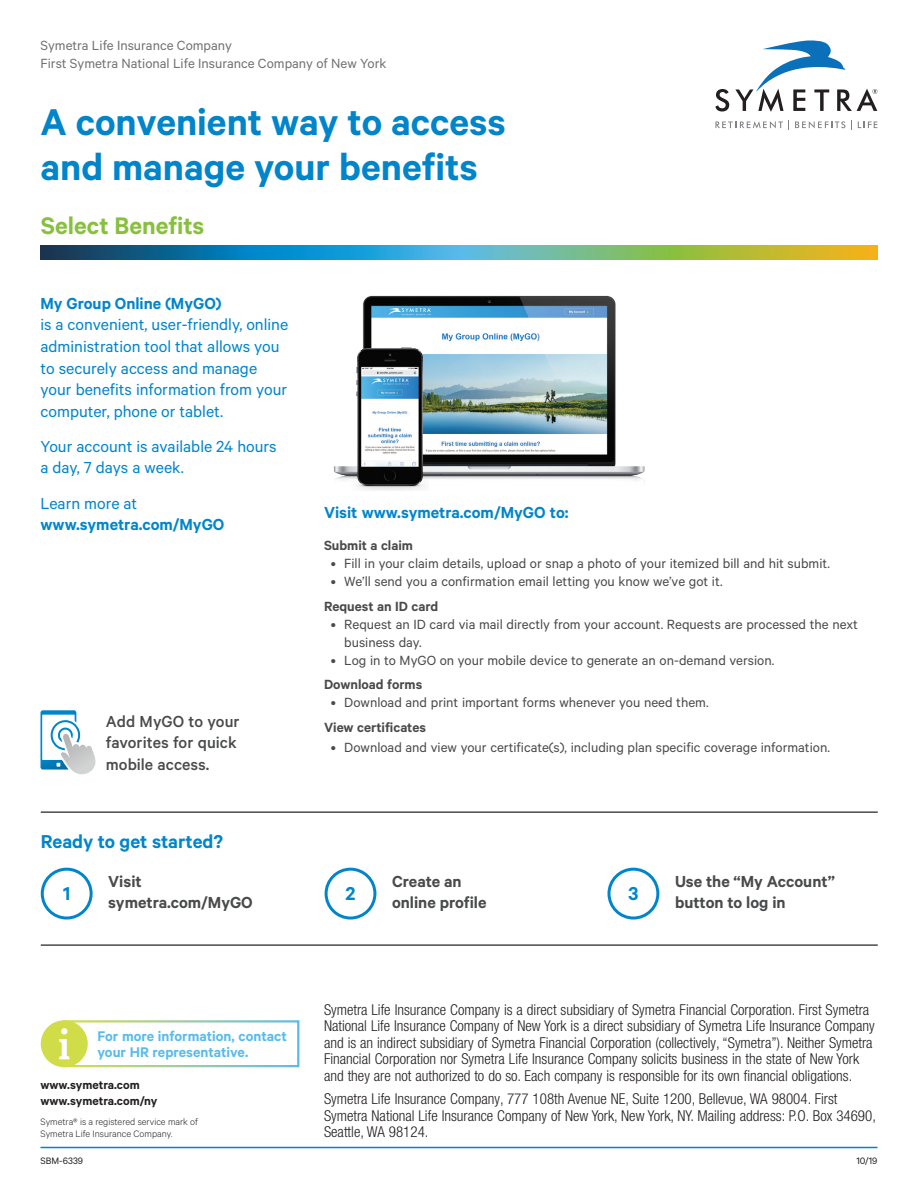
<style>
.page{position:relative;width:918px;height:1188px;background:#fff}
.page>*{position:absolute;margin:0;border:0;box-sizing:border-box;transform-origin:0 0}
.Header1_1P{font:600 42px/45px "Calibre";color:#0085cb}
.t1{font:600 27px "Calibre";color:#87bf3f}
.t2{font:600 21px "Calibre";color:#0085cb}
.Sidebar_1P{font:18px/21.6px "Calibre";color:#0085cb}
.t3{font:600 18px/21.6px "Calibre";color:#494a4b}
.BodyBullets{font:500 18px/21.6px "Calibre";color:#494a4b}
.Sidebar_1P-2{font:600 18px/21.6px "Calibre";color:#0085cb}
.Subhead1{font:600 18px "Calibre";color:#0085cb}
.t4{font:600 15.75px/16.5px "Calibre";color:#59bbea}
.Disclosures{font:300 condensed 15px/16.5px "Helvetica Neue LT Pro";color:#231f20}
.t5{font:15px/18px "Calibre";color:#494a4b}
.t6{font:15px "Calibre";color:#717275}
.Subhead2{font:600 15px "Calibre";color:#494a4b}
.t7{font:600 13.5px "Calibre";color:#231f20}
.t8{font:300 10.5px/12.6px "Calibre";color:#231f20}
.t9{font:10.5px "Calibre";color:#231f20}
.s1{font-weight:600}
.s2{font-weight:400}
</style>
<div class="page">
<hr style="left:40px;top:1147px;width:838px;height:1px;background:#0085cb">
<img style="left:334px;top:295px;width:311px;height:185px">
<img style="left:352px;top:345px;width:76px;height:145px">
<svg style="left:40px;top:246px;width:838px;height:13px;background:#589b89"></svg>
<svg style="left:715px;top:120px;width:74px;height:9px"></svg>
<svg style="left:795px;top:121px;width:50px;height:7px"></svg>
<svg style="left:858px;top:121px;width:19px;height:7px"></svg>
<svg style="left:715px;top:89px;width:14px;height:22px"></svg>
<svg style="left:735px;top:40px;width:142px;height:72px"></svg>
<div style="left:41px;top:868px;width:52px;height:52px;border:3px solid #0085cb;border-radius:50%"></div>
<div style="left:325px;top:868px;width:51px;height:52px;border:3px solid #0085cb;border-radius:50%"></div>
<div style="left:608px;top:868px;width:51px;height:52px;border:3px solid #0085cb;border-radius:50%"></div>
<hr style="left:41px;top:811px;width:837px;height:2px;background:#494a4b">
<hr style="left:41px;top:944px;width:837px;height:2px;background:#494a4b">
<div style="left:63px;top:1020px;width:236px;height:47px;border:2px solid #fff"></div>
<div style="left:41px;top:1020px;width:47px;height:47px;background:#d0dd48;border-radius:50%"></div>
<svg style="left:59px;top:1028px;width:10px;height:31px"></svg>
<svg style="left:40px;top:710px;width:56px;height:65px"></svg>
<p class="t6" style="left:40px;top:37px;width:193px">Symetra Life Insurance Company</p>
<p class="t6" style="left:40px;top:55px;width:348px">First Symetra National Life Insurance Company of New York</p>
<p class="Header1_1P" style="left:40px;top:98px;width:467px">A convenient way to access and manage your benefits</p>
<p class="t1" style="left:41px;top:210px;width:165px">Select Benefits</p>
<p class="Sidebar_1P" style="left:40px;top:292px;width:249px"><span class="s1">My Group Online (MyGO)<br></span>is a convenient, user-friendly, online administration tool that allows you to securely access and manage your benefits information from your computer, phone or tablet.</p>
<p class="Sidebar_1P" style="left:40px;top:435px;width:238px">Your account is available 24 hours a day, 7 days a week.</p>
<p class="Sidebar_1P-2" style="left:40px;top:492px;width:185px"><span class="s2">Learn more at </span>www.symetra.com/MyGO</p>
<p class="BodyBullets" style="left:106px;top:710px;width:135px">Add MyGO to your favorites for quick mobile access.</p>
<p class="t2" style="left:41px;top:829px;width:184px">Ready to get started?</p>
<p class="t2" style="left:63px;top:881px;width:9px">1</p>
<p class="t3" style="left:108px;top:870px;width:146px">Visit symetra.com/MyGO</p>
<p class="Subhead1" style="left:324px;top:502px;width:246px">Visit www.symetra.com/MyGO to:</p>
<p class="Subhead2" style="left:324px;top:536px;width:91px">Submit a claim</p>
<p class="t5" style="left:331px;top:554px;width:501px">• Fill in your claim details, upload or snap a photo of your itemized bill and hit submit.</p>
<p class="t5" style="left:331px;top:572px;width:393px">• We’ll send you a confirmation email letting you know we’ve got it.</p>
<p class="Subhead2" style="left:324px;top:597px;width:116px">Request an ID card</p>
<p class="t5" style="left:344px;top:615px;width:515px;text-indent:-14px">• Request an ID card via mail directly from your account. Requests are processed the next business day.</p>
<p class="t5" style="left:331px;top:651px;width:445px">• Log in to MyGO on your mobile device to generate an on-demand version.</p>
<p class="Subhead2" style="left:324px;top:676px;width:100px">Download forms</p>
<p class="t5" style="left:331px;top:693px;width:379px">• Download and print important forms whenever you need them.</p>
<p class="Subhead2" style="left:324px;top:719px;width:104px">View certificates</p>
<p class="t5" style="left:331px;top:738px;width:501px">• Download and view your certificate(s), including plan specific coverage information.</p>
<p class="t2" style="left:345px;top:881px;width:12px">2</p>
<p class="t3" style="left:392px;top:870px;width:96px">Create an online profile</p>
<p class="t2" style="left:628px;top:881px;width:11px">3</p>
<p class="t3" style="left:675px;top:870px;width:161px">Use the “My Account” button to log in</p>
<p class="t4" style="left:98px;top:1027px;width:191px">For more information, contact your HR representative.</p>
<p class="t7" style="left:40px;top:1077px;width:101px">www.symetra.com</p>
<p class="t7" style="left:40px;top:1093px;width:118px">www.symetra.com/ny</p>
<p class="t8" style="left:40px;top:1115px;width:159px">Symetra® is a registered service mark of<br>Symetra Life Insurance Company.</p>
<p class="Disclosures" style="left:324px;top:1001px;width:552px">Symetra Life Insurance Company is a direct subsidiary of Symetra Financial Corporation. First Symetra National Life Insurance Company of New York is a direct subsidiary of Symetra Life Insurance Company and is an indirect subsidiary of Symetra Financial Corporation (collectively, “Symetra”). Neither Symetra Financial Corporation nor Symetra Life Insurance Company solicits business in the state of New York and they are not authorized to do so. Each company is responsible for its own financial obligations.</p>
<p class="Disclosures" style="left:324px;top:1091px;width:553px">Symetra Life Insurance Company, 777 108th Avenue NE, Suite 1200, Bellevue, WA 98004. First<br>Symetra National Life Insurance Company of New York, New York, NY. Mailing address: P.O. Box 34690,<br>Seattle, WA 98124.</p>
<p class="t9" style="left:40px;top:1154px;width:44px">SBM-6339</p>
<p class="t9" style="left:856px;top:1154px;width:23px">10/19</p>
</div>
